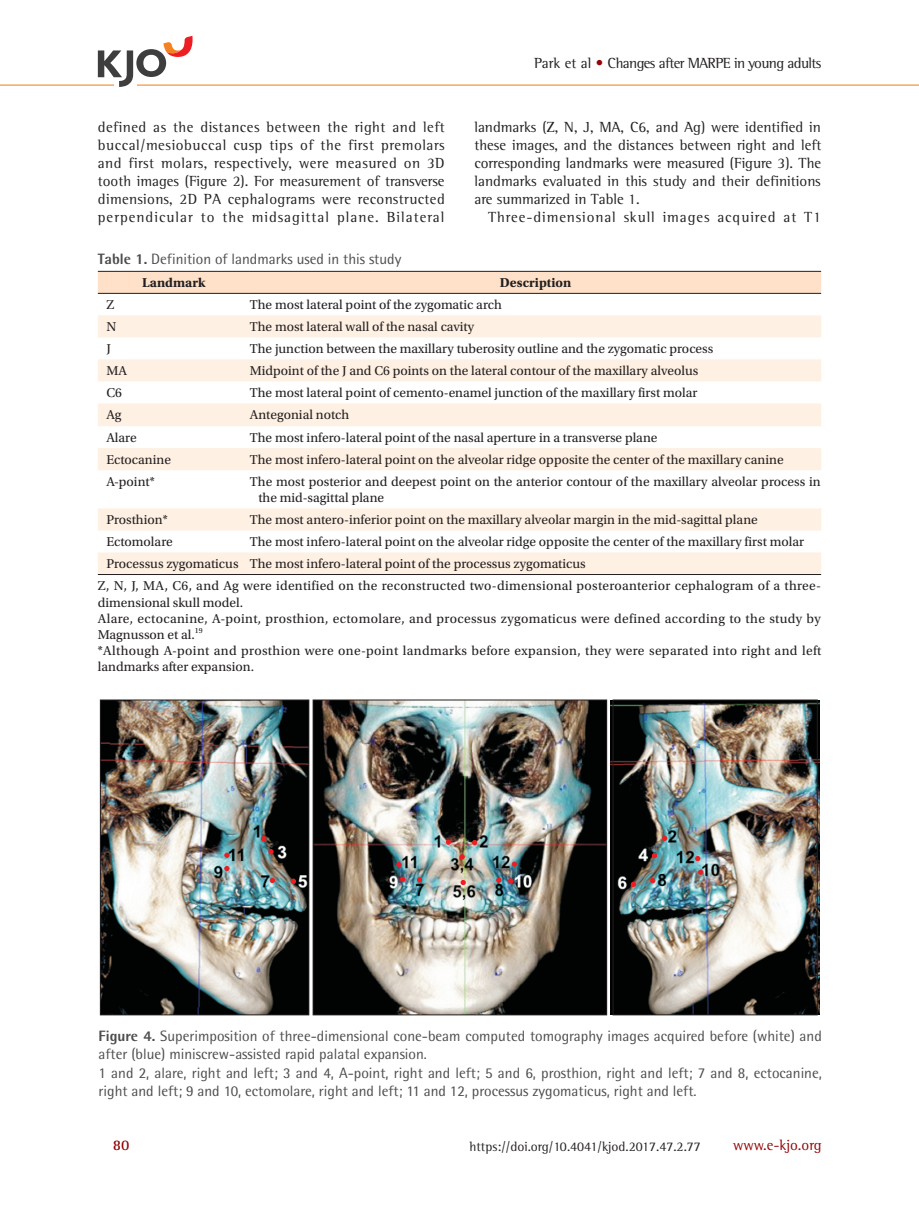
<style>
.page{position:relative;width:919px;height:1217px;background:#fff}
.page>*{position:absolute;margin:0;border:0;box-sizing:border-box;transform-origin:0 0}
.t1{font:15px/18px "Rotis Semi Serif Std";letter-spacing:.025em;color:#231f20;text-align:justify}
.t2{font:15px/18px "Rotis Semi Sans Std";color:#4b4c4d}
.t3{font:15px "Rotis Semi Serif Std";letter-spacing:.06em;color:#231f20}
.t4{font:15px "Rotis Semi Serif Std";letter-spacing:-.04em;color:#231f20}
.t5{font:15px "Rotis Semi Serif Std";color:#920407}
.t6{font:700 15px "Rotis Semi Serif Std";color:#920407}
.t7{font:13.5px/16.2px "Utopia Std";color:#231f20}
.t8{font:13.5px/16.2px "Utopia Std";letter-spacing:.025em;color:#231f20}
.t9{font:13.5px "Utopia Std";letter-spacing:.02em;color:#231f20}
.t10{font:13.5px "Rotis Semi Serif Std";color:#231f20}
.t11{font:700 13.5px "Utopia Std";color:#231f20}
.t12{font:7.8px "Utopia Std";color:#231f20}
.s1{color:#920407}
.s2{font-weight:800}
</style>
<div class="page">
<hr style="left:0;top:85px;width:918px;height:1px;background:#f58220">
<svg style="left:98px;top:36px;width:94px;height:51px"></svg>
<div style="left:98px;top:272px;width:723px;height:21px;background:#fee1c8"></div>
<svg style="left:98px;top:315px;width:723px;height:259px"></svg>
<hr style="left:98px;top:271px;width:152px;height:1px;background:#231f20">
<hr style="left:250px;top:271px;width:571px;height:1px;background:#231f20">
<hr style="left:98px;top:293px;width:152px;height:1px;background:#231f20">
<hr style="left:250px;top:293px;width:571px;height:1px;background:#231f20">
<hr style="left:98px;top:574px;width:152px;height:1px;background:#231f20">
<hr style="left:250px;top:574px;width:571px;height:1px;background:#231f20">
<img style="left:100px;top:699px;width:717px;height:316px">
<svg style="left:224px;top:852px;width:5px;height:5px"></svg>
<svg style="left:224px;top:865px;width:5px;height:5px"></svg>
<svg style="left:261px;top:836px;width:5px;height:5px"></svg>
<svg style="left:268px;top:848px;width:5px;height:6px"></svg>
<svg style="left:270px;top:877px;width:5px;height:5px"></svg>
<svg style="left:291px;top:878px;width:5px;height:5px"></svg>
<svg style="left:396px;top:861px;width:5px;height:6px"></svg>
<svg style="left:400px;top:876px;width:5px;height:5px"></svg>
<svg style="left:417px;top:877px;width:5px;height:5px"></svg>
<svg style="left:460px;top:879px;width:5px;height:5px"></svg>
<svg style="left:459px;top:854px;width:5px;height:5px"></svg>
<svg style="left:446px;top:839px;width:5px;height:5px"></svg>
<svg style="left:472px;top:839px;width:5px;height:5px"></svg>
<svg style="left:496px;top:877px;width:5px;height:5px"></svg>
<svg style="left:508px;top:878px;width:5px;height:5px"></svg>
<svg style="left:512px;top:861px;width:5px;height:5px"></svg>
<svg style="left:630px;top:881px;width:6px;height:5px"></svg>
<svg style="left:650px;top:877px;width:5px;height:6px"></svg>
<svg style="left:652px;top:852px;width:5px;height:6px"></svg>
<svg style="left:662px;top:835px;width:5px;height:5px"></svg>
<svg style="left:695px;top:855px;width:5px;height:5px"></svg>
<svg style="left:698px;top:869px;width:5px;height:5px"></svg>
<p class="t4" style="left:534px;top:54px;width:289px">Park et al <span class="s1">•</span> Changes after MARPE in young adults</p>
<p class="t1" style="left:98px;top:118px;width:348px">defined as the distances between the right and left buccal/mesiobuccal cusp tips of the first premolars and first molars, respectively, were measured on 3D tooth images (Figure 2). For measurement of transverse dimensions, 2D PA cephalograms were reconstructed perpendicular to the midsagittal plane. Bilateral</p>
<p class="t1" style="left:474px;top:118px;width:348px">landmarks (Z, N, J, MA, C6, and Ag) were identified in these images, and the distances between right and left corresponding landmarks were measured (Figure 3). The landmarks evaluated in this study and their definitions are summarized in Table 1.</p>
<p class="t3" style="left:488px;top:208px;width:334px">Three-dimensional skull images acquired at T1</p>
<p class="t2" style="left:98px;top:250px;width:305px"><span class="s2">Table 1.</span> Definition of landmarks used in this study</p>
<p class="t11" style="left:142px;top:274px;width:65px">Landmark</p>
<p class="t11" style="left:499px;top:274px;width:73px">Description</p>
<p class="t7" style="left:106px;top:296px;width:9px">Z</p>
<p class="t7" style="left:250px;top:296px;width:253px">The most lateral point of the zygomatic arch</p>
<p class="t7" style="left:106px;top:318px;width:11px">N</p>
<p class="t7" style="left:250px;top:318px;width:225px">The most lateral wall of the nasal cavity</p>
<p class="t7" style="left:106px;top:340px;width:6px">J</p>
<p class="t7" style="left:250px;top:340px;width:465px">The junction between the maxillary tuberosity outline and the zygomatic process</p>
<p class="t7" style="left:106px;top:362px;width:22px">MA</p>
<p class="t7" style="left:250px;top:362px;width:450px">Midpoint of the J and C6 points on the lateral contour of the maxillary alveolus</p>
<p class="t7" style="left:106px;top:384px;width:17px">C6</p>
<p class="t7" style="left:250px;top:384px;width:449px">The most lateral point of cemento-enamel junction of the maxillary first molar</p>
<p class="t7" style="left:106px;top:406px;width:17px">Ag</p>
<p class="t7" style="left:250px;top:406px;width:101px">Antegonial notch</p>
<p class="t7" style="left:106px;top:429px;width:32px">Alare</p>
<p class="t7" style="left:250px;top:429px;width:409px">The most infero-lateral point of the nasal aperture in a transverse plane</p>
<p class="t7" style="left:106px;top:451px;width:66px">Ectocanine</p>
<p class="t7" style="left:250px;top:451px;width:535px">The most infero-lateral point on the alveolar ridge opposite the center of the maxillary canine</p>
<p class="t7" style="left:106px;top:473px;width:50px">A-point*</p>
<p class="t7" style="left:258px;top:473px;width:563px;text-indent:-9px">The most posterior and deepest point on the anterior contour of the maxillary alveolar process in the mid-sagittal plane</p>
<p class="t7" style="left:106px;top:511px;width:63px">Prosthion*</p>
<p class="t7" style="left:250px;top:511px;width:509px">The most antero-inferior point on the maxillary alveolar margin in the mid-sagittal plane</p>
<p class="t7" style="left:106px;top:533px;width:68px">Ectomolare</p>
<p class="t7" style="left:250px;top:533px;width:555px">The most infero-lateral point on the alveolar ridge opposite the center of the maxillary first molar</p>
<p class="t7" style="left:106px;top:555px;width:481px">Processus zygomaticus The most infero-lateral point of the processus zygomaticus</p>
<p class="t9" style="left:98px;top:578px;width:724px">Z, N, J, MA, C6, and Ag were identified on the reconstructed two-dimensional posteroanterior cephalogram of a three-</p>
<p class="t8" style="left:98px;top:594px;width:724px">dimensional skull model.<br>Alare, ectocanine, A-point, prosthion, ectomolare, and processus zygomaticus were defined according to the study by<br>Magnusson et al.</p>
<p class="t12" style="left:195px;top:625px;width:9px">19</p>
<p class="t8" style="left:98px;top:642px;width:725px">*Although A-point and prosthion were one-point landmarks before expansion, they were separated into right and left landmarks after expansion.</p>
<p class="t2" style="left:99px;top:1026px;width:724px"><span class="s2">Figure 4.</span> Superimposition of three-dimensional cone-beam computed tomography images acquired before (white) and after (blue) miniscrew-assisted rapid palatal expansion.<br>1 and 2, alare, right and left; 3 and 4, A-point, right and left; 5 and 6, prosthion, right and left; 7 and 8, ectocanine, right and left; 9 and 10, ectomolare, right and left; 11 and 12, processus zygomaticus, right and left.</p>
<p class="t6" style="left:113px;top:1135px;width:18px">80</p>
<p class="t10" style="left:469px;top:1138px;width:233px">https://doi.org/10.4041/kjod.2017.47.2.77</p>
<p class="t5" style="left:733px;top:1135px;width:90px">www.e-kjo.org</p>
</div>
